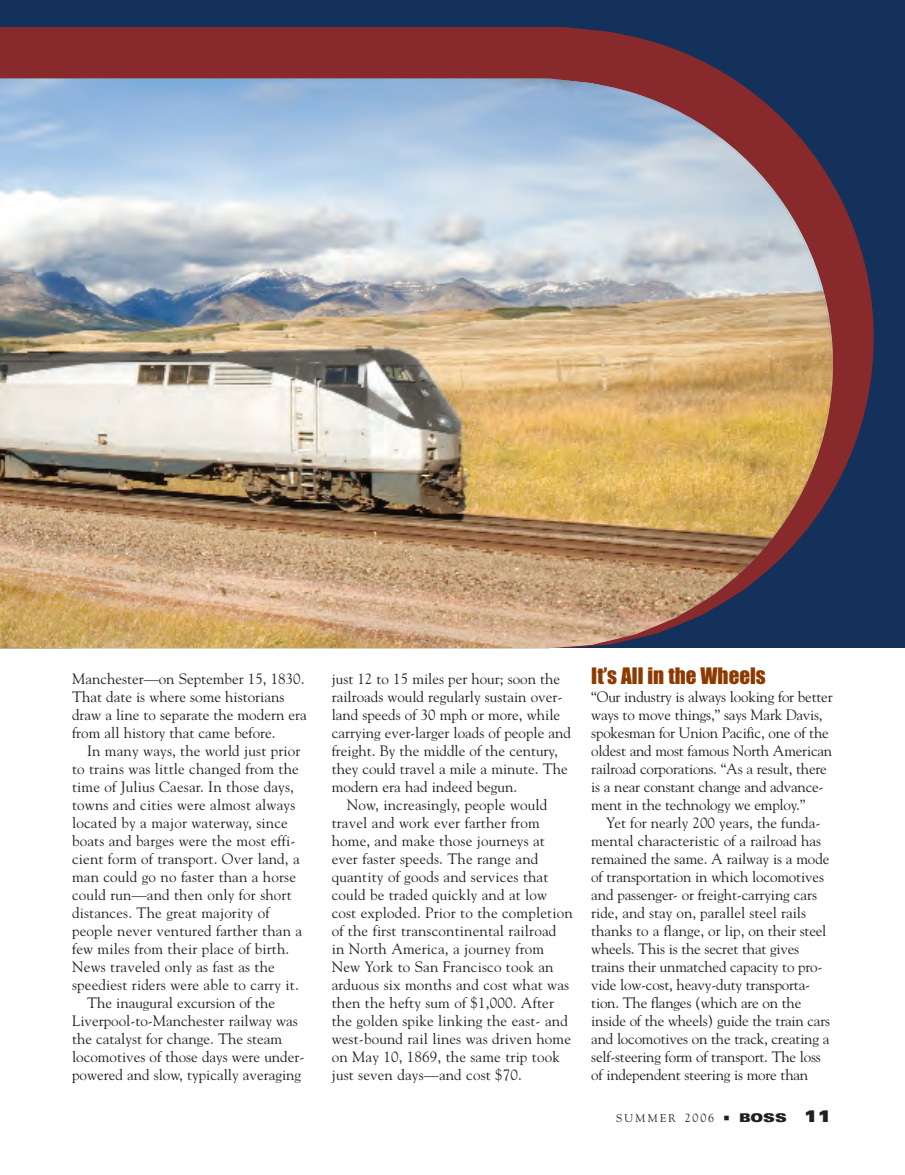
<style>
.page{position:relative;width:905px;height:1175px;background:#fff}
.page>*{position:absolute;margin:0;border:0;box-sizing:border-box;transform-origin:0 0}
.t1{font:21px "Impact";color:#8d3a00}
.t2{font:15px/18px "Goudy";color:#231f20}
.t3{font:900 expanded 12px "Univers";color:#231f20}
.t4{font:11.25px "Goudy";letter-spacing:.2em;color:#231f20}
.s1{font-size:12px}
.s2{font-size:16.5px}
</style>
<div class="page">
<div style="left:0;top:0;width:904px;height:648px;background:#14315b"></div>
<svg style="left:0;top:27px;width:872px;height:467px;fill:#88292c"></svg>
<div style="left:256px;top:29px;width:617px;height:617px;background:#88292c;border-radius:50%"></div>
<img style="left:0;top:79px;width:831px;height:569px">
<p class="t2" style="left:72px;top:670px;width:236px">Manchester—on September 15, 1830.<br>That date is where some historians draw a line to separate the modern era from all history that came before.</p>
<p class="t2" style="left:87px;top:742px;width:215px">In many ways, the world just prior</p>
<p class="t2" style="left:72px;top:760px;width:228px">to trains was little changed from the</p>
<p class="t2" style="left:72px;top:778px;width:223px">time of Julius Caesar. In those days,</p>
<p class="t2" style="left:72px;top:796px;width:225px">towns and cities were almost always</p>
<p class="t2" style="left:72px;top:814px;width:217px">located by a major waterway, since</p>
<p class="t2" style="left:72px;top:832px;width:225px">boats and barges were the most effi-</p>
<p class="t2" style="left:72px;top:850px;width:229px">cient form of transport. Over land, a</p>
<p class="t2" style="left:72px;top:868px;width:225px">man could go no faster than a horse</p>
<p class="t2" style="left:72px;top:886px;width:221px">could run—and then only for short</p>
<p class="t2" style="left:72px;top:904px;width:199px">distances. The great majority of</p>
<p class="t2" style="left:72px;top:922px;width:231px">people never ventured farther than a</p>
<p class="t2" style="left:72px;top:940px;width:219px">few miles from their place of birth.</p>
<p class="t2" style="left:72px;top:958px;width:204px">News traveled only as fast as the</p>
<p class="t2" style="left:72px;top:976px;width:228px">speediest riders were able to carry it.</p>
<p class="t2" style="left:87px;top:994px;width:190px">The inaugural excursion of the</p>
<p class="t2" style="left:72px;top:1012px;width:227px">Liverpool-to-Manchester railway was</p>
<p class="t2" style="left:72px;top:1030px;width:212px">the catalyst for change. The steam</p>
<p class="t2" style="left:72px;top:1048px;width:234px">locomotives of those days were under-</p>
<p class="t2" style="left:72px;top:1066px;width:231px">powered and slow, typically averaging</p>
<p class="t2" style="left:332px;top:670px;width:230px">just 12 to 15 miles per hour; soon the</p>
<p class="t2" style="left:332px;top:688px;width:232px">railroads would regularly sustain over-</p>
<p class="t2" style="left:332px;top:706px;width:230px">land speeds of 30 mph or more, while</p>
<p class="t2" style="left:332px;top:724px;width:241px">carrying ever-larger loads of people and</p>
<p class="t2" style="left:332px;top:742px;width:228px">freight. By the middle of the century,</p>
<p class="t2" style="left:332px;top:760px;width:237px">they could travel a mile a minute. The</p>
<p class="t2" style="left:332px;top:778px;width:187px">modern era had indeed begun.</p>
<p class="t2" style="left:347px;top:796px;width:202px">Now, increasingly, people would</p>
<p class="t2" style="left:332px;top:814px;width:209px">travel and work ever farther from</p>
<p class="t2" style="left:332px;top:832px;width:215px">home, and make those journeys at</p>
<p class="t2" style="left:332px;top:850px;width:208px">ever faster speeds. The range and</p>
<p class="t2" style="left:332px;top:868px;width:218px">quantity of goods and services that</p>
<p class="t2" style="left:332px;top:886px;width:217px">could be traded quickly and at low</p>
<p class="t2" style="left:332px;top:904px;width:242px">cost exploded. Prior to the completion</p>
<p class="t2" style="left:332px;top:922px;width:226px">of the first transcontinental railroad</p>
<p class="t2" style="left:332px;top:940px;width:214px">in North America, a journey from</p>
<p class="t2" style="left:332px;top:958px;width:223px">New York to San Francisco took an</p>
<p class="t2" style="left:332px;top:976px;width:239px">arduous six months and cost what was</p>
<p class="t2" style="left:332px;top:994px;width:224px">then the hefty sum of $1,000. After</p>
<p class="t2" style="left:332px;top:1012px;width:238px">the golden spike linking the east- and</p>
<p class="t2" style="left:332px;top:1030px;width:241px">west-bound rail lines was driven home</p>
<p class="t2" style="left:332px;top:1048px;width:230px">on May 10, 1869, the same trip took</p>
<p class="t2" style="left:332px;top:1066px;width:192px">just seven days—and cost $70.</p>
<h1 class="t1" style="left:591px;top:664px;width:176px">It’s All in the Wheels</h1>
<p class="t2" style="left:591px;top:688px;width:243px">“Our industry is always looking for better ways to move things,” says Mark Davis, spokesman for Union Pacific, one of the oldest and most famous North American railroad corporations. “As a result, there is a near constant change and advance&shy;ment in the technology we employ.”</p>
<p class="t2" style="left:591px;top:814px;width:240px;text-indent:15px">Yet for nearly 200 years, the funda&shy;mental characteristic of a railroad has remained the same. A railway is a mode of transportation in which locomotives and passenger- or freight-carrying cars ride, and stay on, parallel steel rails thanks to a flange, or lip, on their steel wheels. This is the secret that gives trains their unmatched capacity to pro&shy;vide low-cost, heavy-duty transporta&shy;tion. The flanges (which are on the inside of the wheels) guide the train cars and locomotives on the track, creating a self-steering form of transport. The loss of independent steering is more than</p>
<p class="t4" style="left:616px;top:1111px;width:100px">SUMMER <span class="s1">2006</span></p>
<p class="t3" style="left:739px;top:1113px;width:94px">BOSS <span class="s2">11</span></p>
</div>
